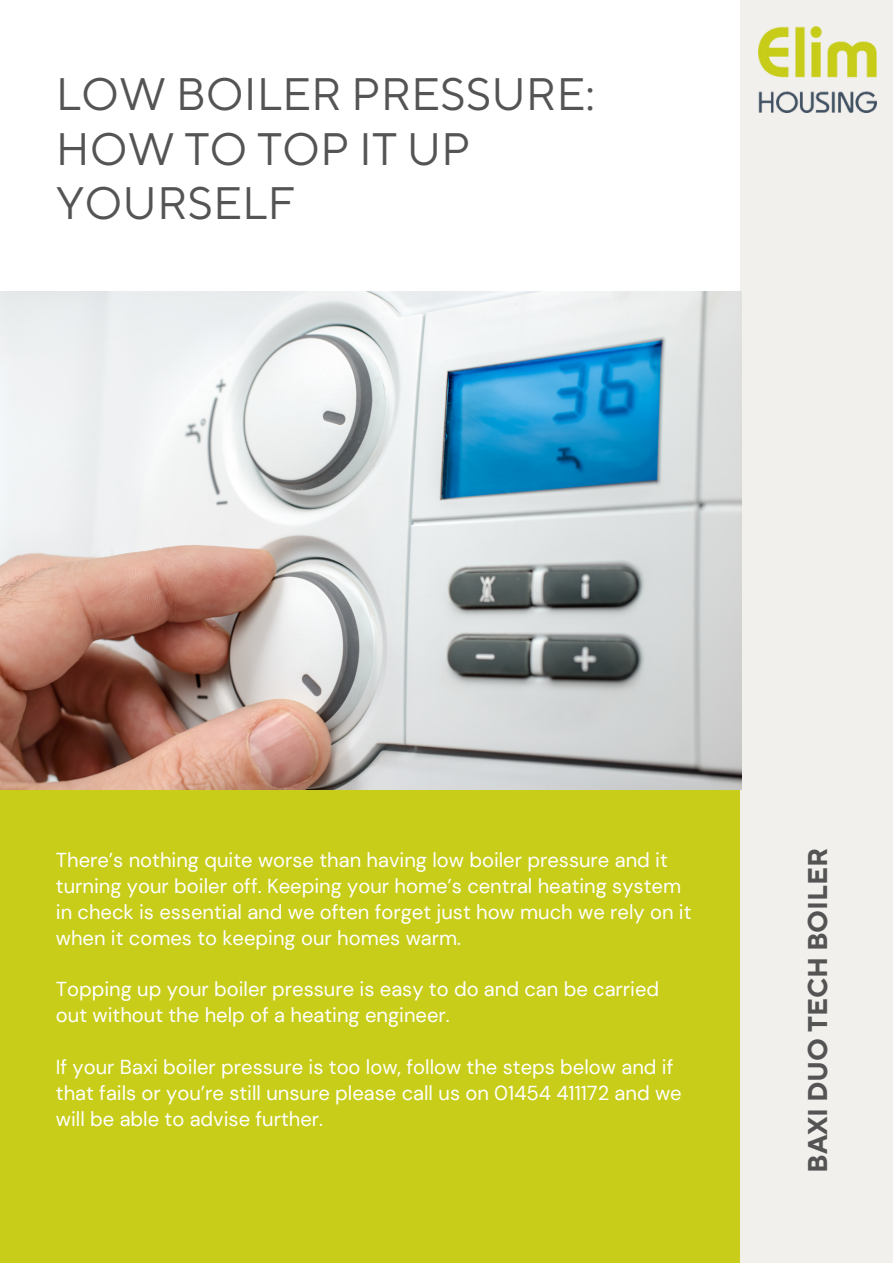
<style>
.page{position:relative;width:893px;height:1264px;background:#fff}
.page>*{position:absolute;margin:0;border:0;box-sizing:border-box;transform-origin:0 0}
.t1{font:45.3px/54.3px "TT Norms Pro";color:#545454}
.t2{font:700 27px "TT Norms Pro";color:#545454}
.t3{font:20.25px/25.8px "DM Sans";color:#fff}
</style>
<div class="page">
<div style="left:0;top:757px;width:742px;height:505px;background:#c8cd19"></div>
<div style="left:739px;top:0;width:153px;height:1262px;background:#f2f0ec"></div>
<img style="left:0;top:291px;width:741px;height:498px">
<img style="left:758px;top:26px;width:118px;height:87px">
<p class="t1" style="left:56px;top:69px;width:540px">LOW BOILER PRESSURE:<br>HOW TO TOP IT UP<br>YOURSELF</p>
<p class="t3" style="left:56px;top:847px;width:637px">There’s nothing quite worse than having low boiler pressure and it turning your boiler off. Keeping your home’s central heating system in check is essential and we often forget just how much we rely on it when it comes to keeping our homes warm.</p>
<p class="t3" style="left:56px;top:976px;width:605px">Topping up your boiler pressure is easy to do and can be carried out without the help of a heating engineer.</p>
<p class="t3" style="left:56px;top:1054px;width:627px">If your Baxi boiler pressure is too low, follow the steps below and if that fails or you’re still unsure please call us on 01454 411172 and we will be able to advise further.</p>
<p class="t2" style="left:801px;top:1173px;width:326px;rotate:-90deg">BAXI DUO TECH BOILER</p>
</div>
